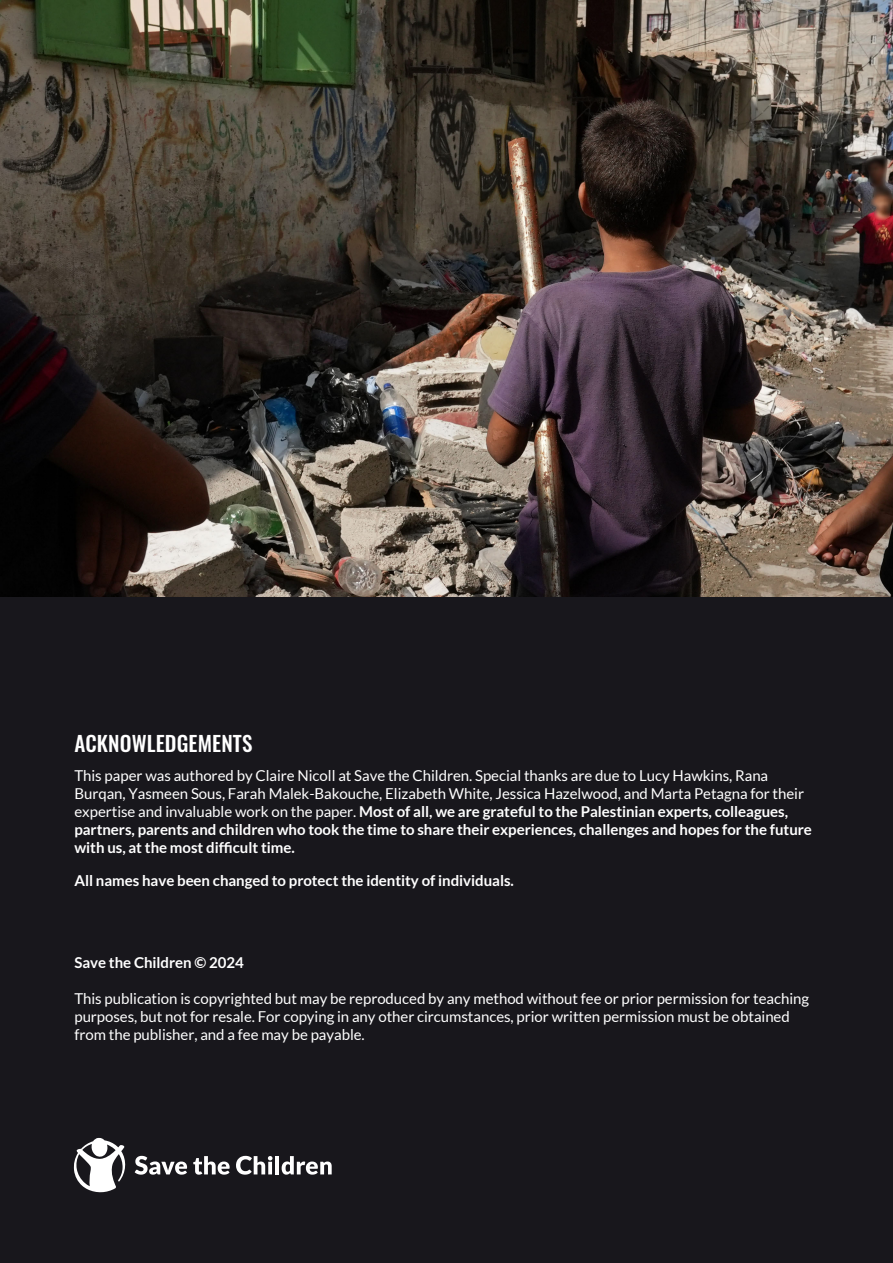
<style>
.page{position:relative;width:893px;height:1263px;background:#18171c}
.page>*{position:absolute;margin:0;border:0;box-sizing:border-box;transform-origin:0 0}
.t1{font:500 21px "Oswald";letter-spacing:.005em;color:#fff}
.t2{font:15px/18px "Lato";letter-spacing:-.005em;color:#fff}
.t3{font:700 15px "Lato";letter-spacing:-.005em;color:#fff}
.s1{font-weight:700}
</style>
<div class="page">
<img style="left:0;top:0;width:893px;height:596px">
<svg style="left:135px;top:1156px;width:52px;height:19px"></svg>
<svg style="left:193px;top:1156px;width:37px;height:19px"></svg>
<svg style="left:236px;top:1156px;width:36px;height:19px"></svg>
<hr style="left:275px;top:1156px;width:4px;height:18px;background:#fff">
<svg style="left:282px;top:1156px;width:50px;height:19px"></svg>
<svg style="left:73px;top:1137px;width:53px;height:56px"></svg>
<h1 class="t1" style="left:74px;top:725px;width:180px">ACKNOWLEDGEMENTS</h1>
<p class="t2" style="left:74px;top:767px;width:739px">This paper was authored by Claire Nicoll at Save the Children. Special thanks are due to Lucy Hawkins, Rana Burqan, Yasmeen Sous, Farah Malek-Bakouche, Elizabeth White, Jessica Hazelwood, and Marta Petagna for their expertise and invaluable work on the paper. <span class="s1">Most of all, we are grateful to the Palestinian experts, colleagues, partners, parents and children who took the time to share their experiences, challenges and hopes for the future with us, at the most difficult time.</span></p>
<p class="t3" style="left:74px;top:872px;width:441px">All names have been changed to protect the identity of individuals.</p>
<p class="t3" style="left:74px;top:954px;width:171px">Save the Children © 2024</p>
<p class="t2" style="left:74px;top:990px;width:736px">This publication is copyrighted but may be reproduced by any method without fee or prior permission for teaching purposes, but not for resale. For copying in any other circumstances, prior written permission must be obtained from the publisher, and a fee may be payable.</p>
</div>
